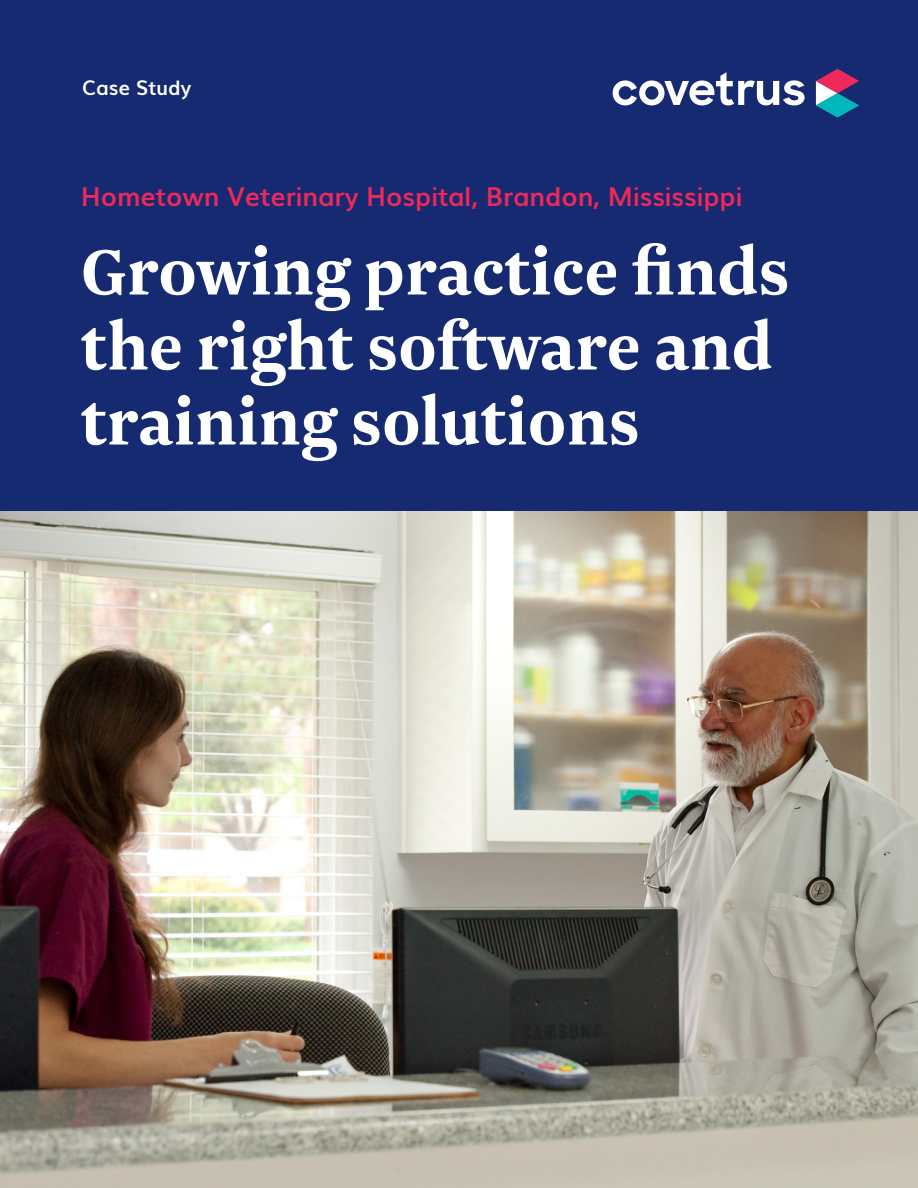
<style>
.page{position:relative;width:918px;height:1188px;background:#fff}
.page>*{position:absolute;margin:0;border:0;box-sizing:border-box;transform-origin:0 0}
.t1{font:700 75px/75px "Newzald";color:#fff}
.t2{font:700 26.1px "Muli";color:#ee285a}
.t3{font:700 20.1px "Muli";color:#fff}
</style>
<div class="page">
<img style="left:0;top:510px;width:918px;height:678px">
<div style="left:0;top:0;width:918px;height:510px;background:#162a71"></div>
<svg style="left:613px;top:72px;width:192px;height:33px"></svg>
<svg style="left:816px;top:69px;width:43px;height:49px"></svg>
<p class="t3" style="left:82px;top:72px;width:111px">Case Study</p>
<p class="t2" style="left:81px;top:175px;width:663px">Hometown Veterinary Hospital, Brandon, Mississippi</p>
<p class="t1" style="left:81px;top:232px;width:710px">Growing practice finds the right software and training solutions</p>
</div>
